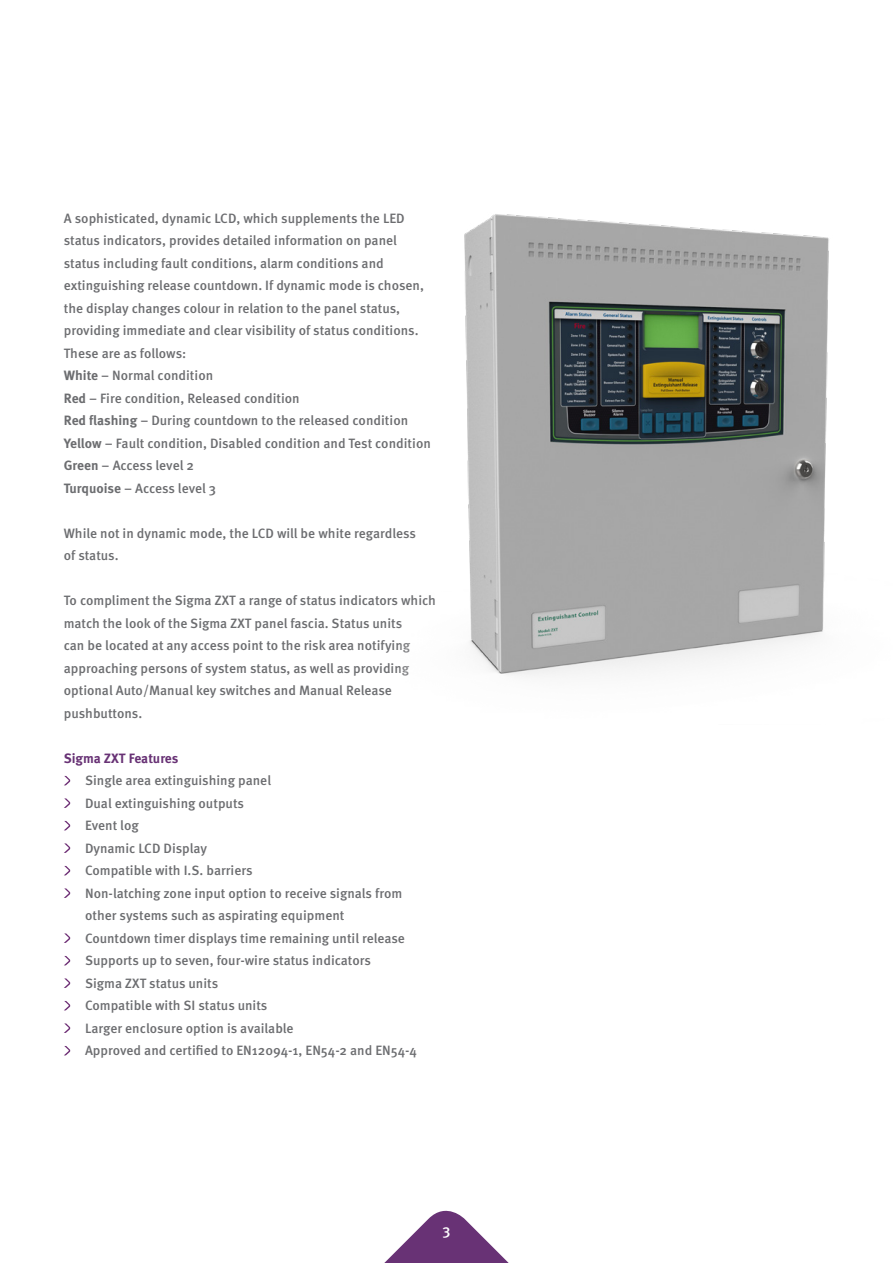
<style>
.page{position:relative;width:893px;height:1263px;background:#fff}
.page>*{position:absolute;margin:0;border:0;box-sizing:border-box;transform-origin:0 0}
.t1{font:500 15px "Meta Pro";color:#fff}
.Body{font:500 13.5px/22.5px "Meta Pro";color:#6c6d70}
.Body-2{font:700 13.5px "Meta Pro";color:#683275}
.s1{font-weight:700}
</style>
<div class="page">
<svg style="left:64px;top:776px;width:6px;height:9px"></svg>
<svg style="left:64px;top:798px;width:6px;height:10px"></svg>
<svg style="left:64px;top:821px;width:6px;height:9px"></svg>
<svg style="left:64px;top:843px;width:6px;height:10px"></svg>
<svg style="left:64px;top:866px;width:6px;height:9px"></svg>
<svg style="left:64px;top:888px;width:6px;height:10px"></svg>
<svg style="left:64px;top:933px;width:6px;height:10px"></svg>
<svg style="left:64px;top:956px;width:6px;height:9px"></svg>
<svg style="left:64px;top:978px;width:6px;height:10px"></svg>
<svg style="left:64px;top:1001px;width:6px;height:9px"></svg>
<svg style="left:64px;top:1023px;width:6px;height:10px"></svg>
<svg style="left:64px;top:1046px;width:6px;height:9px"></svg>
<img style="left:464px;top:214px;width:365px;height:463px">
<svg style="left:384px;top:1210px;width:125px;height:53px"></svg>
<p class="Body" style="left:64px;top:207px;width:362px">A sophisticated, dynamic LCD, which supplements the LED status indicators, provides detailed information on panel status including fault conditions, alarm conditions and extinguishing release countdown. If dynamic mode is chosen, the display changes colour in relation to the panel status, providing immediate and clear visibility of status conditions.<br>These are as follows:</p>
<p class="Body" style="left:64px;top:365px;width:151px"><span class="s1">White</span> – Normal condition</p>
<p class="Body" style="left:64px;top:387px;width:238px"><span class="s1">Red</span> – Fire condition, Released condition</p>
<p class="Body" style="left:64px;top:410px;width:346px"><span class="s1">Red flashing</span> – During countdown to the released condition</p>
<p class="Body" style="left:64px;top:432px;width:369px"><span class="s1">Yellow</span> – Fault condition, Disabled condition and Test condition</p>
<p class="Body" style="left:64px;top:455px;width:132px"><span class="s1">Green</span> – Access level 2</p>
<p class="Body" style="left:64px;top:477px;width:154px"><span class="s1">Turquoise</span> – Access level 3</p>
<p class="Body" style="left:64px;top:522px;width:354px">While not in dynamic mode, the LCD will be white regardless of status.</p>
<p class="Body" style="left:64px;top:590px;width:374px">To compliment the Sigma ZXT a range of status indicators which match the look of the Sigma ZXT panel fascia. Status units<br>can be located at any access point to the risk area notifying approaching persons of system status, as well as providing optional Auto/Manual key switches and Manual Release pushbuttons.</p>
<p class="Body-2" style="left:64px;top:750px;width:116px">Sigma ZXT Features</p>
<p class="Body" style="left:85px;top:770px;width:188px">Single area extinguishing panel</p>
<p class="Body" style="left:85px;top:792px;width:161px">Dual extinguishing outputs</p>
<p class="Body" style="left:85px;top:815px;width:55px">Event log</p>
<p class="Body" style="left:85px;top:837px;width:124px">Dynamic LCD Display</p>
<p class="Body" style="left:85px;top:860px;width:169px">Compatible with I.S. barriers</p>
<p class="Body" style="left:85px;top:882px;width:319px">Non-latching zone input option to receive signals from other systems such as aspirating equipment</p>
<p class="Body" style="left:85px;top:927px;width:321px">Countdown timer displays time remaining until release</p>
<p class="Body" style="left:85px;top:950px;width:288px">Supports up to seven, four-wire status indicators</p>
<p class="Body" style="left:85px;top:972px;width:135px">Sigma ZXT status units</p>
<p class="Body" style="left:85px;top:995px;width:184px">Compatible with SI status units</p>
<p class="Body" style="left:85px;top:1017px;width:210px">Larger enclosure option is available</p>
<p class="Body" style="left:85px;top:1040px;width:333px">Approved and certified to EN12094-1, EN54-2 and EN54-4</p>
<p class="t1" style="left:442px;top:1221px;width:10px">3</p>
</div>
